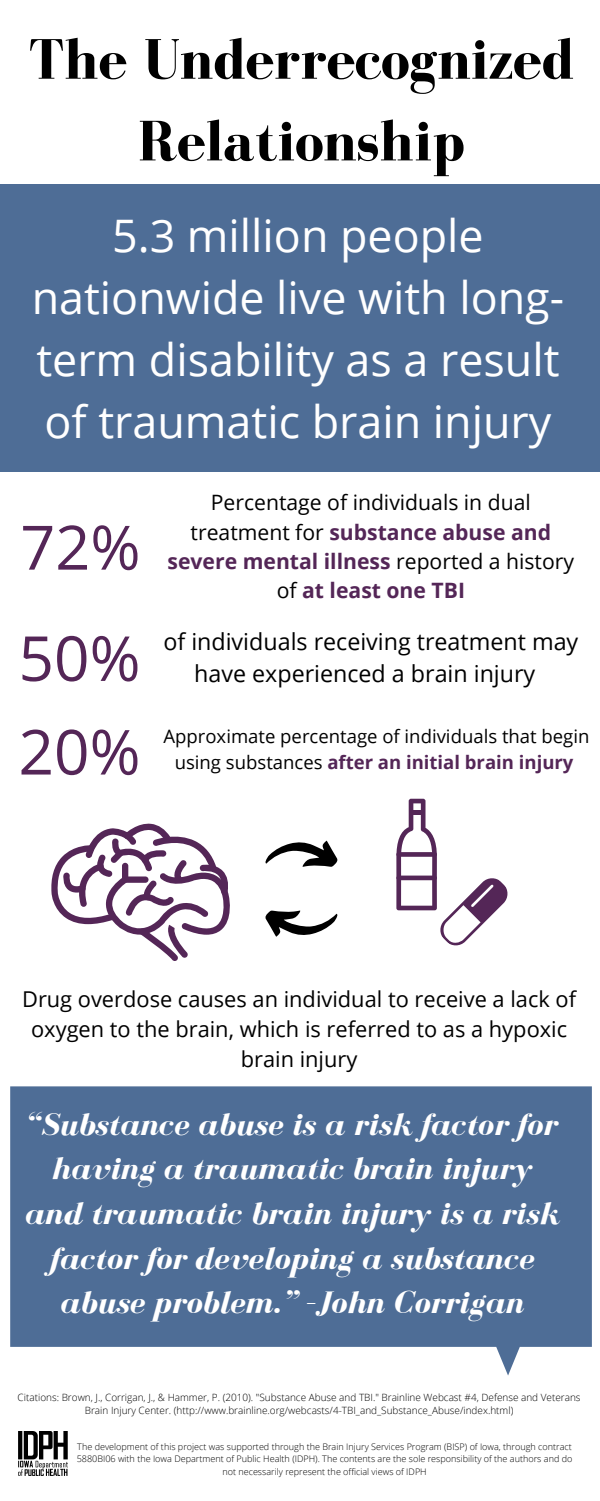
<style>
.page{position:relative;width:600px;height:1501px;background:#fff}
.page>*{position:absolute;margin:0;border:0;box-sizing:border-box;transform-origin:0 0}
.t1{font:62.1px "Open Sans";color:#542657}
.t2{font:61.2px "Open Sans";color:#542657}
.t3{font:700 58.6px/81.6px "Bodoni FLF";color:#000;text-align:center}
.t4{font:44.8px/62px "Open Sans";color:#fff;text-align:center}
.t5{font:italic 700 32px/44.6px "Bodoni FLF";color:#fff;text-align:center}
.t6{font:23.3px/32.2px "Open Sans";color:#000;text-align:center}
.t7{font:21.8px/30.2px "Open Sans";color:#000;text-align:center}
.t8{font:21.2px/29.3px "Open Sans";color:#000;text-align:center}
.t9{font:18.5px/25.6px "Open Sans";color:#000;text-align:center}
.t10{font:300 10px/13.4px "Open Sans";color:#000;text-align:center}
.t11{font:300 9.1px/12.2px "Open Sans";color:#000;text-align:center}
.s1{font-weight:700;color:#542657}
</style>
<div class="page">
<svg style="left:51px;top:823px;width:179px;height:137px"></svg>
<div style="left:0;top:185px;width:600px;height:286px;background:#4e6d96"></div>
<svg style="left:265px;top:840px;width:73px;height:26px"></svg>
<svg style="left:265px;top:910px;width:73px;height:26px"></svg>
<svg style="left:396px;top:798px;width:112px;height:148px"></svg>
<svg style="left:10px;top:1086px;width:582px;height:289px;background:#5f7ba0"></svg>
<img style="left:18px;top:1431px;width:50px;height:44px">
<p class="t3" style="left:29px;top:18px;width:547px">The Underrecognized<br>Relationship</p>
<p class="t4" style="left:32px;top:204px;width:534px">5.3 million people nationwide live with long&shy;term disability as a result of traumatic brain injury</p>
<p class="t2" style="left:20px;top:504px;width:122px">72%</p>
<p class="t1" style="left:18px;top:614px;width:124px">50%</p>
<p class="t1" style="left:18px;top:708px;width:124px">20%</p>
<p class="t8" style="left:168px;top:487px;width:408px">Percentage of individuals in dual treatment for <span class="s1">substance abuse and severe mental illness</span> reported a history of <span class="s1">at least one TBI</span></p>
<p class="t6" style="left:163px;top:624px;width:416px">of individuals receiving treatment may have experienced a brain injury</p>
<p class="t9" style="left:164px;top:723px;width:427px">Approximate percentage of individuals that begin using substances <span class="s1">after an initial brain injury</span></p>
<p class="t7" style="left:22px;top:983px;width:556px">Drug overdose causes an individual to receive a lack of oxygen to the brain, which is referred to as a hypoxic brain injury</p>
<p class="t5" style="left:24px;top:1101px;width:536px">“Substance abuse is a risk factor for having a traumatic brain injury and traumatic brain injury is a risk factor for developing a substance abuse problem.” –John Corrigan</p>
<p class="t10" style="left:18px;top:1389px;width:564px">Citations: Brown, J., Corrigan, J., &amp; Hammer, P. (2010). "Substance Abuse and TBI." Brainline Webcast #4, Defense and Veterans<br>Brain Injury Center. (http://www.brainline.org/webcasts/4-TBI_and_Substance_Abuse/index.html)</p>
<p class="t11" style="left:77px;top:1440px;width:497px">The development of this project was supported through the Brain Injury Services Program (BISP) of Iowa, through contract<br>5880BI06 with the Iowa Department of Public Health (IDPH). The contents are the sole responsibility of the authors and do not necessarily represent the official views of IDPH</p>
</div>
